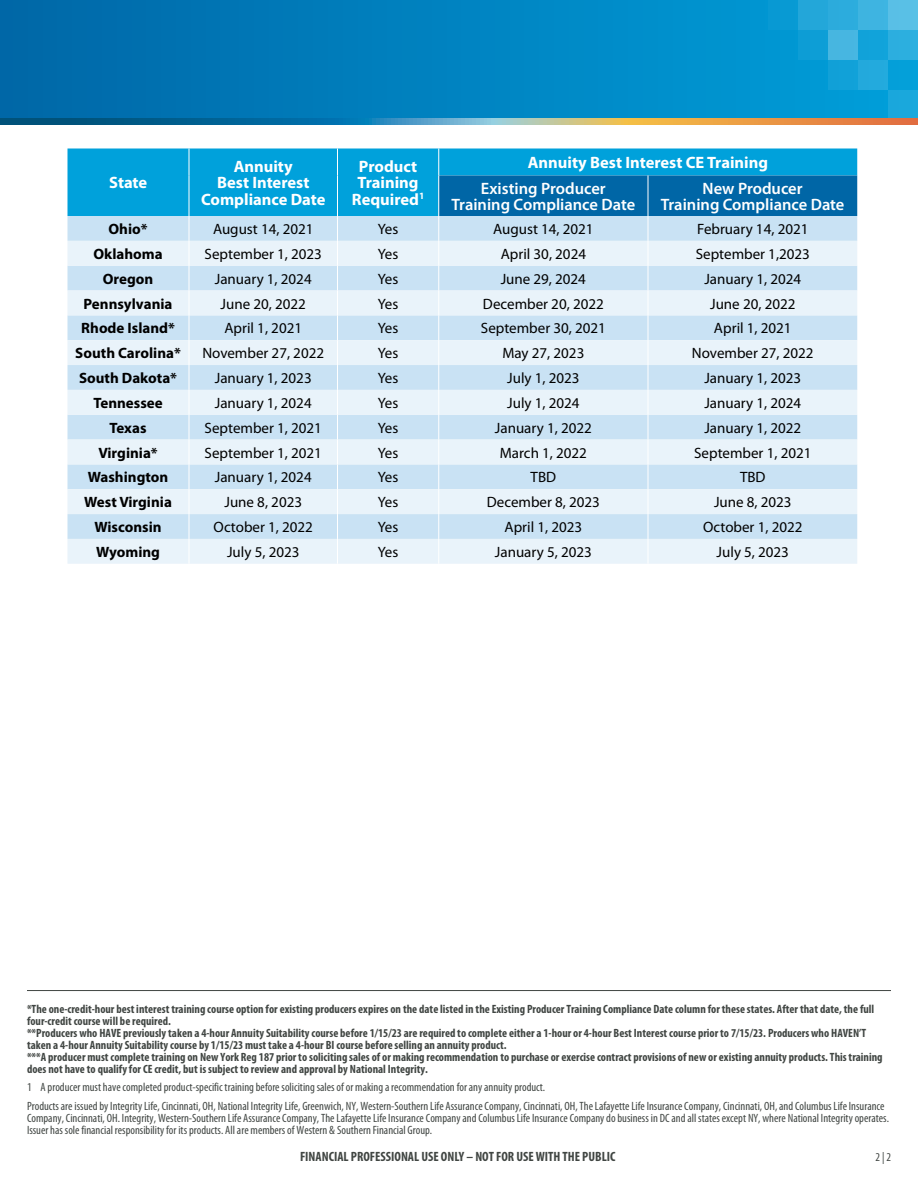
<style>
.page{position:relative;width:918px;height:1188px;background:#fff}
.page>*{position:absolute;margin:0;border:0;box-sizing:border-box;transform-origin:0 0}
.t1{font:700 16.5px/16.5px "Myriad Pro";color:#fff;text-align:center}
.t2{font:600 16.5px/16.5px "Myriad Pro";color:#fff;text-align:center}
.t3{font:15px "Myriad Pro";color:#000}
.t4{font:700 15px "Myriad Pro";color:#000}
.t5{font:700 condensed 13.5px "Myriad Pro";color:#404542}
.t6{font:700 condensed 12px/12px "Myriad Pro";color:#404542}
.t7{font:condensed 12px/18.8px "Myriad Pro";color:#404542}
</style>
<div class="page">
<div style="left:0;top:0;width:918px;height:120px;background:linear-gradient(to right,#0067a7,#009fda)"></div>
<div style="left:888px;top:0;width:30px;height:30px;background:#59c0e6"></div>
<div style="left:858px;top:0;width:30px;height:30px;background:#3eb4e1"></div>
<div style="left:828px;top:0;width:30px;height:30px;background:#2cacdd"></div>
<div style="left:798px;top:0;width:30px;height:30px;background:#23a7d9"></div>
<div style="left:768px;top:0;width:30px;height:30px;background:#089ad3"></div>
<div style="left:888px;top:30px;width:30px;height:30px;background:#2cafdf"></div>
<div style="left:858px;top:30px;width:30px;height:30px;background:#11a3da"></div>
<div style="left:828px;top:30px;width:30px;height:30px;background:#47b6e1"></div>
<div style="left:798px;top:30px;width:30px;height:30px;background:#0d9ed6"></div>
<div style="left:888px;top:60px;width:30px;height:30px;background:#04a0d9"></div>
<div style="left:858px;top:60px;width:30px;height:30px;background:#23aadd"></div>
<div style="left:828px;top:60px;width:30px;height:30px;background:#11a1d8"></div>
<div style="left:888px;top:90px;width:30px;height:30px;background:#1aa8dc"></div>
<svg style="left:0;top:118px;width:918px;height:7px;background:#738981"></svg>
<div style="left:68px;top:148px;width:370px;height:68px;background:#00a1db"></div>
<div style="left:68px;top:216px;width:370px;height:25px;background:#c9e2f4"></div>
<svg style="left:68px;top:241px;width:370px;height:323px;background:#daebf7"></svg>
<svg style="left:438px;top:148px;width:419px;height:416px;background:#b6d9ed"></svg>
<svg style="left:189px;top:148px;width:1px;height:28px"></svg>
<hr style="left:189px;top:176px;width:1px;height:40px;background:#fff">
<svg style="left:337px;top:148px;width:1px;height:28px"></svg>
<hr style="left:337px;top:176px;width:1px;height:40px;background:#fff">
<svg style="left:189px;top:216px;width:1px;height:348px"></svg>
<svg style="left:337px;top:216px;width:1px;height:348px"></svg>
<hr style="left:27px;top:990px;width:864px;height:1px;background:#404542">
<h1 class="t1" style="left:109px;top:175px;width:40px">State</h1>
<h1 class="t1" style="left:201px;top:158px;width:126px">Annuity<br>Best Interest<br>Compliance Date</h1>
<h1 class="t1" style="left:352px;top:158px;width:74px">Product<br>Training<br>Required<sup>1</sup></h1>
<h1 class="t1" style="left:528px;top:155px;width:242px">Annuity Best Interest CE Training</h1>
<h1 class="t2" style="left:451px;top:180px;width:185px">Existing Producer<br>Training Compliance Date</h1>
<h1 class="t2" style="left:661px;top:180px;width:185px">New Producer<br>Training Compliance Date</h1>
<p class="t4" style="left:109px;top:221px;width:41px">Ohio*</p>
<p class="t3" style="left:213px;top:221px;width:102px">August 14, 2021</p>
<p class="t3" style="left:378px;top:221px;width:22px">Yes</p>
<p class="t3" style="left:493px;top:221px;width:102px">August 14, 2021</p>
<p class="t3" style="left:697px;top:221px;width:113px">February 14, 2021</p>
<p class="t4" style="left:93px;top:245px;width:71px">Oklahoma</p>
<p class="t3" style="left:205px;top:246px;width:119px">September 1, 2023</p>
<p class="t3" style="left:378px;top:246px;width:22px">Yes</p>
<p class="t3" style="left:501px;top:246px;width:87px">April 30, 2024</p>
<p class="t3" style="left:696px;top:246px;width:116px">September 1,2023</p>
<p class="t4" style="left:103px;top:270px;width:52px">Oregon</p>
<p class="t3" style="left:215px;top:271px;width:98px">January 1, 2024</p>
<p class="t3" style="left:378px;top:271px;width:22px">Yes</p>
<p class="t3" style="left:501px;top:271px;width:87px">June 29, 2024</p>
<p class="t3" style="left:704px;top:271px;width:98px">January 1, 2024</p>
<p class="t4" style="left:84px;top:295px;width:90px">Pennsylvania</p>
<p class="t3" style="left:221px;top:295px;width:87px">June 20, 2022</p>
<p class="t3" style="left:378px;top:295px;width:22px">Yes</p>
<p class="t3" style="left:483px;top:295px;width:122px">December 20, 2022</p>
<p class="t3" style="left:710px;top:295px;width:87px">June 20, 2022</p>
<p class="t4" style="left:81px;top:320px;width:95px">Rhode Island*</p>
<p class="t3" style="left:224px;top:320px;width:79px">April 1, 2021</p>
<p class="t3" style="left:378px;top:320px;width:22px">Yes</p>
<p class="t3" style="left:481px;top:320px;width:127px">September 30, 2021</p>
<p class="t3" style="left:714px;top:320px;width:79px">April 1, 2021</p>
<p class="t4" style="left:75px;top:345px;width:107px">South Carolina*</p>
<p class="t3" style="left:202px;top:345px;width:123px">November 27, 2022</p>
<p class="t3" style="left:378px;top:345px;width:22px">Yes</p>
<p class="t3" style="left:502px;top:345px;width:83px">May 27, 2023</p>
<p class="t3" style="left:692px;top:345px;width:123px">November 27, 2022</p>
<p class="t4" style="left:79px;top:370px;width:100px">South Dakota*</p>
<p class="t3" style="left:215px;top:370px;width:98px">January 1, 2023</p>
<p class="t3" style="left:378px;top:370px;width:22px">Yes</p>
<p class="t3" style="left:507px;top:370px;width:74px">July 1, 2023</p>
<p class="t3" style="left:704px;top:370px;width:98px">January 1, 2023</p>
<p class="t4" style="left:93px;top:394px;width:71px">Tennessee</p>
<p class="t3" style="left:215px;top:395px;width:98px">January 1, 2024</p>
<p class="t3" style="left:378px;top:395px;width:22px">Yes</p>
<p class="t3" style="left:507px;top:395px;width:74px">July 1, 2024</p>
<p class="t3" style="left:704px;top:395px;width:98px">January 1, 2024</p>
<p class="t4" style="left:110px;top:419px;width:38px">Texas</p>
<p class="t3" style="left:205px;top:420px;width:119px">September 1, 2021</p>
<p class="t3" style="left:378px;top:420px;width:22px">Yes</p>
<p class="t3" style="left:495px;top:420px;width:98px">January 1, 2022</p>
<p class="t3" style="left:704px;top:420px;width:98px">January 1, 2022</p>
<p class="t4" style="left:98px;top:444px;width:61px">Virginia*</p>
<p class="t3" style="left:205px;top:444px;width:119px">September 1, 2021</p>
<p class="t3" style="left:378px;top:444px;width:22px">Yes</p>
<p class="t3" style="left:500px;top:444px;width:89px">March 1, 2022</p>
<p class="t3" style="left:694px;top:444px;width:119px">September 1, 2021</p>
<p class="t4" style="left:88px;top:469px;width:82px">Washington</p>
<p class="t3" style="left:215px;top:469px;width:98px">January 1, 2024</p>
<p class="t3" style="left:378px;top:469px;width:22px">Yes</p>
<p class="t3" style="left:531px;top:469px;width:27px">TBD</p>
<p class="t3" style="left:740px;top:469px;width:27px">TBD</p>
<p class="t4" style="left:84px;top:494px;width:89px">West Virginia</p>
<p class="t3" style="left:224px;top:494px;width:79px">June 8, 2023</p>
<p class="t3" style="left:378px;top:494px;width:22px">Yes</p>
<p class="t3" style="left:487px;top:494px;width:115px">December 8, 2023</p>
<p class="t3" style="left:714px;top:494px;width:79px">June 8, 2023</p>
<p class="t4" style="left:95px;top:519px;width:68px">Wisconsin</p>
<p class="t3" style="left:214px;top:519px;width:101px">October 1, 2022</p>
<p class="t3" style="left:378px;top:519px;width:22px">Yes</p>
<p class="t3" style="left:505px;top:519px;width:79px">April 1, 2023</p>
<p class="t3" style="left:703px;top:519px;width:101px">October 1, 2022</p>
<p class="t4" style="left:96px;top:544px;width:65px">Wyoming</p>
<p class="t3" style="left:227px;top:544px;width:74px">July 5, 2023</p>
<p class="t3" style="left:378px;top:544px;width:22px">Yes</p>
<p class="t3" style="left:495px;top:544px;width:98px">January 5, 2023</p>
<p class="t3" style="left:717px;top:544px;width:74px">July 5, 2023</p>
<p class="t6" style="left:27px;top:1003px;width:857px">*The one-credit-hour best interest training course option for existing producers expires on the date listed in the Existing Producer Training Compliance Date column for these states. After that date, the full four-credit course will be required.<br>**Producers who HAVE previously taken a 4-hour Annuity Suitability course before 1/15/23 are required to complete either a 1-hour or 4-hour Best Interest course prior to 7/15/23. Producers who HAVEN’T taken a 4-hour Annuity Suitability course by 1/15/23 must take a 4-hour BI course before selling an annuity product.<br>***A producer must complete training on New York Reg 187 prior to soliciting sales of or making recommendation to purchase or exercise contract provisions of new or existing annuity products. This training does not have to qualify for CE credit, but is subject to review and approval by National Integrity.</p>
<p class="t7" style="left:27px;top:1078px;width:859px">1 A producer must have completed product-specific training before soliciting sales of or making a recommendation for any annuity product.<br>Products are issued by Integrity Life, Cincinnati, OH, National Integrity Life, Greenwich, NY, Western-Southern Life Assurance Company, Cincinnati, OH, The Lafayette Life Insurance Company, Cincinnati, OH, and Columbus Life Insurance</p>
<p class="t7" style="left:27px;top:1112px;width:864px;line-height:12px">Company, Cincinnati, OH. Integrity, Western-Southern Life Assurance Company, The Lafayette Life Insurance Company and Columbus Life Insurance Company do business in DC and all states except NY, where National Integrity operates.<br>Issuer has sole financial responsibility for its products. All are members of Western &amp; Southern Financial Group.</p>
<p class="t5" style="left:300px;top:1149px;width:317px">FINANCIAL PROFESSIONAL USE ONLY – NOT FOR USE WITH THE PUBLIC</p>
<p class="t7" style="left:876px;top:1148px;width:17px">2 | 2</p>
</div>
